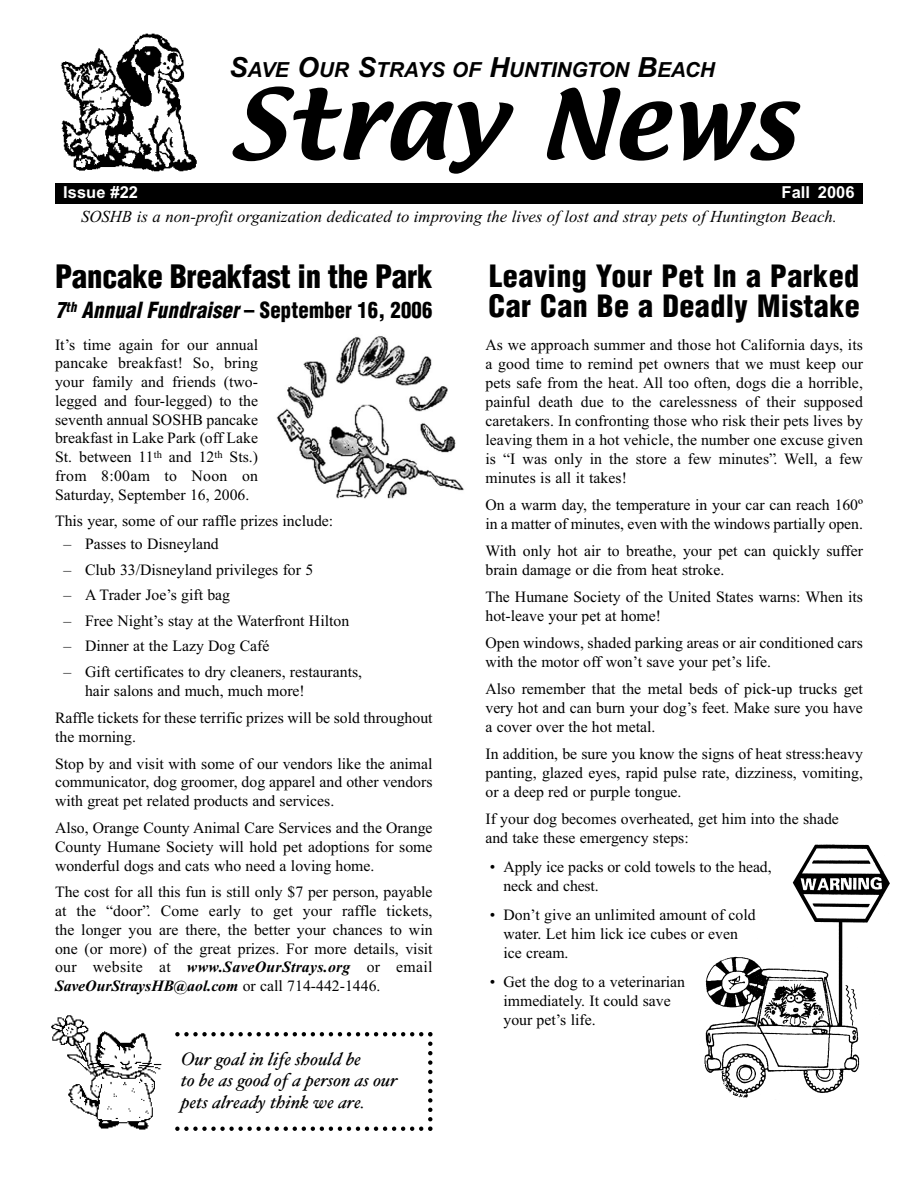
<style>
.page{position:relative;width:918px;height:1188px;background:#fff}
.page>*{position:absolute;margin:0;border:0;box-sizing:border-box;transform-origin:0 0}
.t1{font:85.5px "Textile";letter-spacing:.015em;color:#000;scale:1.1 1}
.t2{font:900 condensed 31.5px "Helvetica";letter-spacing:-.01em;color:#000}
.t3{font:900 condensed 30px/30px "Helvetica";letter-spacing:.015em;color:#000}
.t4{font:italic 900 condensed 21.75px "Helvetica";letter-spacing:.01em;color:#000;scale:.95 1}
.t5{font:italic 700 20.85px "Arial";letter-spacing:-.01em;color:#000}
.t6{font:italic 18px/21.8px "Hoefler Text";color:#000;scale:1.05 1}
.t7{font:italic 16.65px "Times New Roman";color:#000}
.t8{font:700 16.5px "Arial";color:#fff}
.t9{font:15.75px/19px "Times New Roman";color:#000}
.s1{font-size:27.75px}
.s2{font-style:normal}
.s3{font-weight:700;font-style:italic}
</style>
<div class="page">
<div style="left:55px;top:183px;width:808px;height:20px;background:#000"></div>
<img style="left:60px;top:33px;width:137px;height:139px">
<img style="left:704px;top:844px;width:186px;height:254px">
<img style="left:276px;top:336px;width:188px;height:163px">
<svg style="left:175px;top:1032px;width:258px;height:99px"></svg>
<img style="left:51px;top:1015px;width:111px;height:115px">
<h3 class="t5" style="left:229px;top:62px;width:487px"><span class="s1">S</span>AVE <span class="s1">O</span>UR <span class="s1">S</span>TRAYS OF <span class="s1">H</span>UNTINGTON <span class="s1">B</span>EACH</h3>
<h1 class="t1" style="left:229px;top:88px;width:516px">Stray News</h1>
<p class="t8" style="left:63px;top:186px;width:76px">Issue #22</p>
<p class="t8" style="left:782px;top:186px;width:74px">Fall 2006</p>
<p class="t7" style="left:81px;top:211px;width:758px">SOSHB is a non-profit organization dedicated to improving the lives of lost and stray pets of Huntington Beach.</p>
<h3 class="t3" style="left:489px;top:264px;width:373px">Leaving Your Pet In a Parked<br>Car Can Be a Deadly Mistake</h3>
<p class="t9" style="left:485px;top:336px;width:379px;text-align:justify">As we approach summer and those hot California days, its a good time to remind pet owners that we must keep our pets safe from the heat. All too often, dogs die a horrible, painful death due to the carelessness of their supposed caretakers. In confronting those who risk their pets lives by leaving them in a hot vehicle, the number one excuse given is “I was only in the store a few minutes”. Well, a few minutes is all it takes!</p>
<p class="t9" style="left:485px;top:496px;width:379px">On a warm day, the temperature in your car can reach 160º in a matter of minutes, even with the windows partially open.</p>
<p class="t9" style="left:485px;top:542px;width:379px">With only hot air to breathe, your pet can quickly suffer brain damage or die from heat stroke.</p>
<p class="t9" style="left:485px;top:588px;width:379px">The Humane Society of the United States warns: When its hot-leave your pet at home!</p>
<p class="t9" style="left:485px;top:634px;width:379px">Open windows, shaded parking areas or air conditioned cars with the motor off won’t save your pet’s life.</p>
<p class="t9" style="left:485px;top:681px;width:379px;text-align:justify">Also remember that the metal beds of pick-up trucks get very hot and can burn your dog’s feet. Make sure you have a cover over the hot metal.</p>
<p class="t9" style="left:485px;top:746px;width:379px;text-align:justify">In addition, be sure you know the signs of heat stress:heavy panting, glazed eyes, rapid pulse rate, dizziness, vomiting, or a deep red or purple tongue.</p>
<p class="t9" style="left:485px;top:811px;width:355px">If your dog becomes overheated, get him into the shade and take these emergency steps:</p>
<p class="t9" style="left:503px;top:859px;width:270px;text-indent:-13px">• Apply ice packs or cold towels to the head, neck and chest.</p>
<p class="t9" style="left:503px;top:907px;width:254px;text-indent:-13px">• Don’t give an unlimited amount of cold water. Let him lick ice cubes or even ice cream.</p>
<p class="t9" style="left:503px;top:974px;width:183px;text-indent:-13px">• Get the dog to a veterinarian immediately. It could save your pet’s life.</p>
<h2 class="t2" style="left:55px;top:265px;width:379px">Pancake Breakfast in the Park</h2>
<h3 class="t4" style="left:55px;top:302px;width:399px">7<sup>th</sup> Annual Fundraiser <span class="s2">– September 16, 2006</span></h3>
<p class="t9" style="left:55px;top:336px;width:205px;text-align:justify">It’s time again for our annual pancake breakfast! So, bring your family and friends (two&shy;legged and four-legged) to the seventh annual SOSHB pancake breakfast in Lake Park (off Lake St. between 11<sup>th</sup> and 12<sup>th</sup> Sts.) from 8:00am to Noon on Saturday, September 16, 2006.</p>
<p class="t9" style="left:55px;top:513px;width:280px">This year, some of our raffle prizes include:</p>
<p class="t9" style="left:63px;top:536px;width:157px">– Passes to Disneyland</p>
<p class="t9" style="left:63px;top:561px;width:251px">– Club 33/Disneyland privileges for 5</p>
<p class="t9" style="left:63px;top:587px;width:168px">– A Trader Joe’s gift bag</p>
<p class="t9" style="left:63px;top:612px;width:287px">– Free Night’s stay at the Waterfront Hilton</p>
<p class="t9" style="left:63px;top:638px;width:207px">– Dinner at the Lazy Dog Café</p>
<p class="t9" style="left:85px;top:663px;width:279px;line-height:19.5px;text-indent:-22px">– Gift certificates to dry cleaners, restaurants, hair salons and much, much more!</p>
<p class="t9" style="left:55px;top:710px;width:379px">Raffle tickets for these terrific prizes will be sold throughout the morning.</p>
<p class="t9" style="left:55px;top:756px;width:379px;text-align:justify">Stop by and visit with some of our vendors like the animal communicator, dog groomer, dog apparel and other vendors with great pet related products and services.</p>
<p class="t9" style="left:55px;top:820px;width:379px;text-align:justify">Also, Orange County Animal Care Services and the Orange County Humane Society will hold pet adoptions for some wonderful dogs and cats who need a loving home.</p>
<p class="t9" style="left:55px;top:884px;width:379px;text-align:justify">The cost for all this fun is still only $7 per person, payable at the “door”. Come early to get your raffle tickets, the longer you are there, the better your chances to win one (or more) of the great prizes. For more details, visit our website at <span class="s3">www.SaveOurStrays.org</span> or email <span class="s3">SaveOurStraysHB@aol.com</span> or call 714-442-1446.</p>
<p class="t6" style="left:181px;top:1050px;width:208px">Our goal in life should be<br>to be as good of a person as our pets already think we are.</p>
</div>
